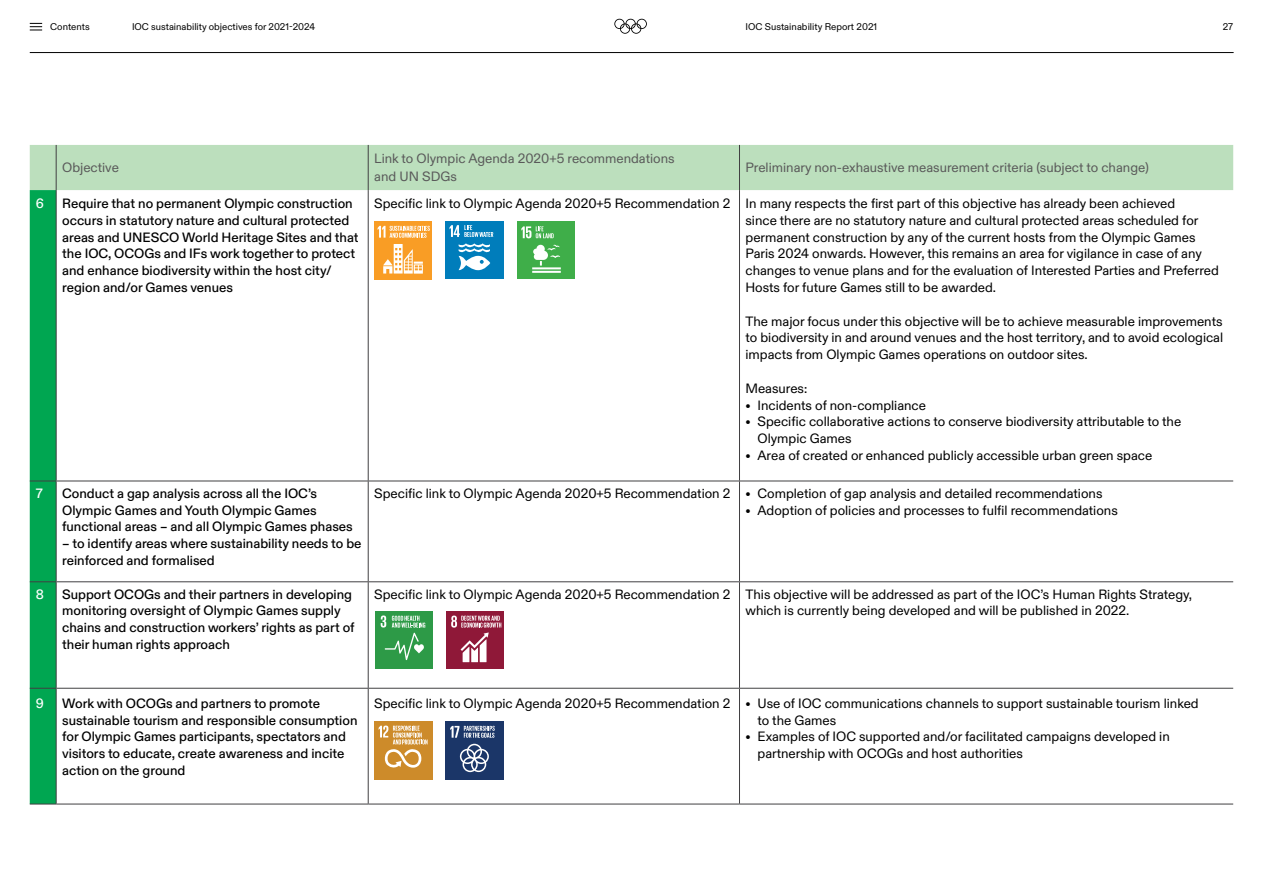
<style>
.page{position:relative;width:1263px;height:893px;background:#fff}
.page>*{position:absolute;margin:0;border:0;box-sizing:border-box;transform-origin:0 0}
.t1{font:13.5px/16.8px "Olympic Sans";color:#000}
.t2{font:500 13.5px/16.8px "Olympic Sans";color:#000}
.t3{font:13.5px/18px "Olympic Sans";color:#5a5a5a}
.t4{font:500 13.5px "Olympic Sans";color:#fff}
.t5{font:9.75px "Olympic Sans";color:#000}
</style>
<div class="page">
<div style="left:30px;top:145px;width:1203px;height:45px;background:#bcdfbd"></div>
<hr style="left:56px;top:190px;width:1px;height:291px;background:#414042">
<hr style="left:368px;top:190px;width:1px;height:291px;background:#414042">
<hr style="left:739px;top:190px;width:1px;height:291px;background:#414042">
<hr style="left:56px;top:481px;width:312px;height:1px;background:#414042">
<hr style="left:56px;top:481px;width:1px;height:100px;background:#414042">
<hr style="left:368px;top:481px;width:371px;height:1px;background:#414042">
<hr style="left:368px;top:481px;width:1px;height:100px;background:#414042">
<hr style="left:739px;top:481px;width:494px;height:1px;background:#414042">
<hr style="left:739px;top:481px;width:1px;height:100px;background:#414042">
<hr style="left:56px;top:581px;width:312px;height:1px;background:#414042">
<hr style="left:56px;top:582px;width:1px;height:106px;background:#414042">
<hr style="left:368px;top:581px;width:371px;height:1px;background:#414042">
<hr style="left:368px;top:582px;width:1px;height:106px;background:#414042">
<hr style="left:739px;top:581px;width:494px;height:1px;background:#414042">
<hr style="left:739px;top:582px;width:1px;height:106px;background:#414042">
<hr style="left:56px;top:688px;width:312px;height:1px;background:#414042">
<hr style="left:56px;top:689px;width:1px;height:115px;background:#414042">
<hr style="left:368px;top:688px;width:371px;height:1px;background:#414042">
<hr style="left:368px;top:689px;width:1px;height:115px;background:#414042">
<hr style="left:739px;top:688px;width:494px;height:1px;background:#414042">
<hr style="left:739px;top:689px;width:1px;height:115px;background:#414042">
<div style="left:30px;top:190px;width:26px;height:615px;background:#00a651"></div>
<hr style="left:56px;top:804px;width:312px;height:1px;background:#414042">
<hr style="left:368px;top:804px;width:371px;height:1px;background:#414042">
<hr style="left:739px;top:804px;width:494px;height:1px;background:#414042">
<hr style="left:56px;top:145px;width:1px;height:45px;background:#414042">
<hr style="left:368px;top:145px;width:1px;height:45px;background:#414042">
<hr style="left:739px;top:145px;width:1px;height:45px;background:#414042">
<div style="left:374px;top:221px;width:58px;height:58px;background:#f99d25"></div>
<svg style="left:383px;top:244px;width:40px;height:30px"></svg>
<svg style="left:378px;top:226px;width:52px;height:12px"></svg>
<div style="left:445px;top:221px;width:59px;height:58px;background:#007dbb"></div>
<svg style="left:459px;top:243px;width:31px;height:27px"></svg>
<svg style="left:449px;top:225px;width:44px;height:12px"></svg>
<div style="left:517px;top:222px;width:58px;height:57px;background:#3fae49"></div>
<hr style="left:532px;top:267px;width:29px;height:2px;background:#fff">
<hr style="left:532px;top:271px;width:29px;height:2px;background:#fff">
<svg style="left:533px;top:245px;width:27px;height:21px"></svg>
<svg style="left:521px;top:226px;width:33px;height:12px"></svg>
<div style="left:375px;top:612px;width:58px;height:57px;background:#2d9a47"></div>
<svg style="left:381px;top:615px;width:44px;height:45px"></svg>
<div style="left:446px;top:612px;width:58px;height:57px;background:#8f1838"></div>
<svg style="left:451px;top:616px;width:50px;height:46px"></svg>
<div style="left:374px;top:721px;width:59px;height:58px;background:#cd8b2a"></div>
<svg style="left:379px;top:726px;width:49px;height:42px"></svg>
<div style="left:445px;top:721px;width:58px;height:58px;background:#1b3668"></div>
<svg style="left:460px;top:744px;width:29px;height:28px"></svg>
<svg style="left:450px;top:726px;width:45px;height:12px"></svg>
<hr style="left:30px;top:52px;width:1203px;height:1px;background:#000">
<svg style="left:614px;top:19px;width:33px;height:15px"></svg>
<svg style="left:30px;top:23px;width:12px;height:8px"></svg>
<p class="t5" style="left:50px;top:19px;width:41px">Contents</p>
<p class="t5" style="left:132px;top:19px;width:185px">IOC sustainability objectives for 2021-2024</p>
<p class="t5" style="left:745px;top:19px;width:133px">IOC Sustainability Report 2021</p>
<p class="t5" style="left:1223px;top:19px;width:12px">27</p>
<p class="t3" style="left:62px;top:158px;width:58px">Objective</p>
<p class="t3" style="left:374px;top:149px;width:302px">Link to Olympic Agenda 2020+5 recommendations and UN SDGs</p>
<p class="t3" style="left:745px;top:158px;width:405px">Preliminary non-exhaustive measurement criteria (subject to change)</p>
<p class="t4" style="left:36px;top:193px;width:10px">6</p>
<p class="t2" style="left:62px;top:194px;width:298px">Require that no permanent Olympic construction occurs in statutory nature and cultural protected areas and UNESCO World Heritage Sites and that the IOC, OCOGs and IFs work together to protect and enhance biodiversity within the host city/ region and/or Games venues</p>
<p class="t1" style="left:374px;top:194px;width:358px">Specific link to Olympic Agenda 2020+5 Recommendation 2</p>
<p class="t1" style="left:745px;top:194px;width:475px">In many respects the first part of this objective has already been achieved<br>since there are no statutory nature and cultural protected areas scheduled for permanent construction by any of the current hosts from the Olympic Games Paris 2024 onwards. However, this remains an area for vigilance in case of any changes to venue plans and for the evaluation of Interested Parties and Preferred Hosts for future Games still to be awarded.</p>
<p class="t1" style="left:745px;top:312px;width:479px;text-align:justify">The major focus under this objective will be to achieve measurable improvements to biodiversity in and around venues and the host territory, and to avoid ecological impacts from Olympic Games operations on outdoor sites.</p>
<p class="t1" style="left:745px;top:379px;width:63px">Measures:</p>
<p class="t1" style="left:745px;top:396px;width:182px">• Incidents of non-compliance</p>
<p class="t1" style="left:757px;top:412px;width:425px;text-indent:-12px">• Specific collaborative actions to conserve biodiversity attributable to the<br>Olympic Games</p>
<p class="t1" style="left:745px;top:446px;width:408px">• Area of created or enhanced publicly accessible urban green space</p>
<p class="t4" style="left:36px;top:483px;width:9px">7</p>
<p class="t2" style="left:62px;top:484px;width:292px">Conduct a gap analysis across all the IOC’s<br>Olympic Games and Youth Olympic Games functional areas – and all Olympic Games phases</p>
<p class="t2" style="left:62px;top:534px;width:301px">– to identify areas where sustainability needs to be reinforced and formalised</p>
<p class="t1" style="left:374px;top:484px;width:730px">Specific link to Olympic Agenda 2020+5 Recommendation 2 • Completion of gap analysis and detailed recommendations</p>
<p class="t1" style="left:745px;top:501px;width:374px">• Adoption of policies and processes to fulfil recommendations</p>
<p class="t4" style="left:36px;top:584px;width:10px">8</p>
<p class="t2" style="left:62px;top:585px;width:294px">Support OCOGs and their partners in developing monitoring oversight of Olympic Games supply chains and construction workers’ rights as part of their human rights approach</p>
<p class="t1" style="left:374px;top:585px;width:358px">Specific link to Olympic Agenda 2020+5 Recommendation 2</p>
<p class="t1" style="left:745px;top:585px;width:448px">This objective will be addressed as part of the IOC’s Human Rights Strategy, which is currently being developed and will be published in 2022.</p>
<p class="t4" style="left:36px;top:693px;width:10px">9</p>
<p class="t2" style="left:62px;top:694px;width:297px">Work with OCOGs and partners to promote sustainable tourism and responsible consumption for Olympic Games participants, spectators and visitors to educate, create awareness and incite action on the ground</p>
<p class="t1" style="left:374px;top:694px;width:358px">Specific link to Olympic Agenda 2020+5 Recommendation 2</p>
<p class="t1" style="left:757px;top:694px;width:443px;text-indent:-12px">• Use of IOC communications channels to support sustainable tourism linked to the Games</p>
<p class="t1" style="left:757px;top:727px;width:414px;text-indent:-12px">• Examples of IOC supported and/or facilitated campaigns developed in partnership with OCOGs and host authorities</p>
</div>
